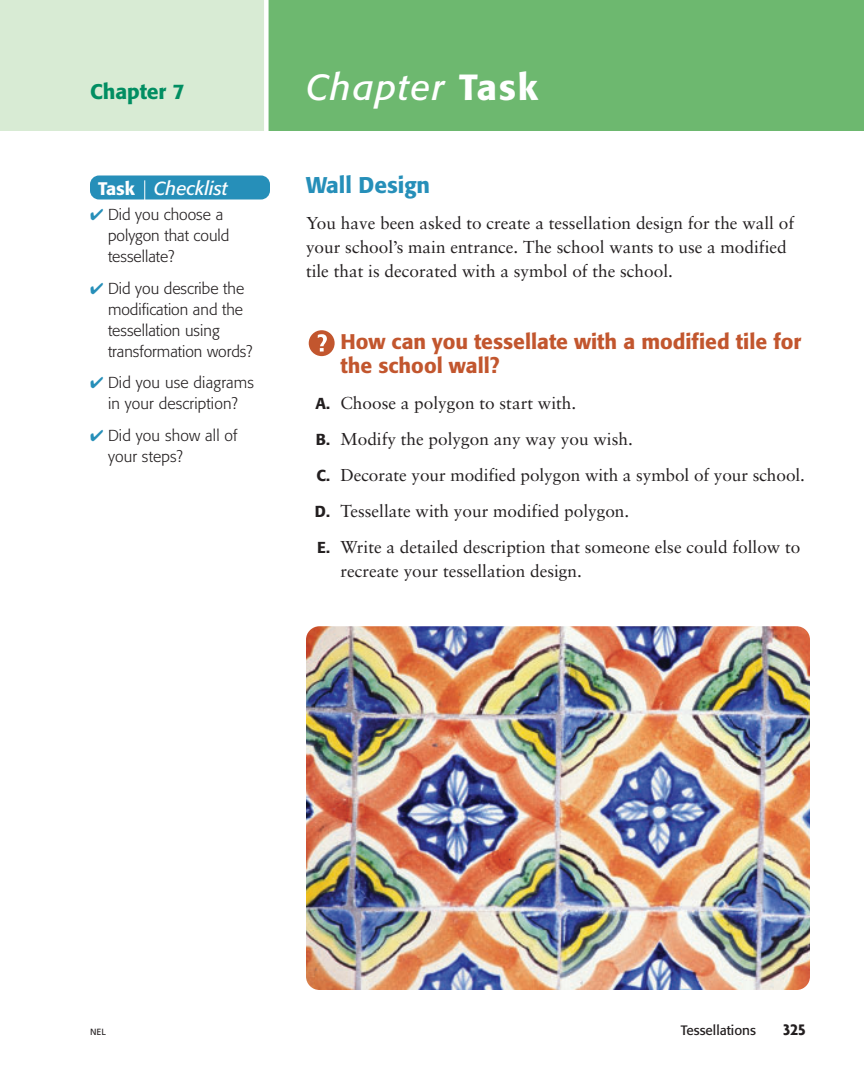
<style>
.page{position:relative;width:864px;height:1080px;background:#fff}
.page>*{position:absolute;margin:0;border:0;box-sizing:border-box;transform-origin:0 0}
.t1{font:italic 36px "Formata";letter-spacing:.05em;color:#fff}
.t2{font:500 22.5px "Formata";color:#268fb9}
.t3{font:500 21px/24px "Formata";color:#c2562e}
.t4{font:500 21px "Formata";color:#018e62}
.t5{font:italic 18.75px "Formata";color:#fff}
.t6{font:17.25px/36px "Sabon";color:#231f20}
.t7{font:700 16.5px "Agenda";color:#231f20}
.t8{font:300 15.75px/21px "Formata";color:#231f20}
.t9{font:13.5px "Formata";color:#231f20}
.t10{font:9px "Frutiger";color:#231f20}
.s1{font-weight:500;font-style:normal}
.s2{font-weight:500;font-style:normal;font-size:18px}
.s3{color:#268fb9}
.s4{font-family:"Formata";font-weight:500;font-size:15.75px}
</style>
<div class="page">
<img style="left:0;top:0;width:864px;height:990px">
<p class="t4" style="left:90px;top:82px;width:96px">Chapter 7</p>
<h1 class="t1" style="left:306px;top:71px;width:234px">Chapter <span class="s1">Task</span></h1>
<p class="t5" style="left:98px;top:180px;width:131px"><span class="s2">Task</span> Checklist</p>
<p class="t8" style="left:108px;top:205px;width:123px;text-indent:-18px"><span class="s3">✔</span> Did you choose a polygon that could tessellate?</p>
<p class="t8" style="left:108px;top:279px;width:146px;text-indent:-18px"><span class="s3">✔</span> Did you describe the modification and the tessellation using transformation words?</p>
<p class="t8" style="left:90px;top:373px;width:166px;text-align:center"><span class="s3">✔</span> Did you use diagrams in your description?</p>
<p class="t8" style="left:108px;top:426px;width:131px;text-indent:-18px"><span class="s3">✔</span> Did you show all of your steps?</p>
<h2 class="t2" style="left:306px;top:175px;width:126px">Wall Design</h2>
<p class="t6" style="left:306px;top:213px;width:490px;line-height:24px">You have been asked to create a tessellation design for the wall of your school’s main entrance. The school wants to use a modified tile that is decorated with a symbol of the school.</p>
<p class="t3" style="left:340px;top:332px;width:462px">How can you tessellate with a modified tile for the school wall?</p>
<p class="t6" style="left:315px;top:387px;width:492px"><span class="s4">A.</span> Choose a polygon to start with.<br><span class="s4">B.</span> Modify the polygon any way you wish.<br><span class="s4">C.</span> Decorate your modified polygon with a symbol of your school.<br><span class="s4">D.</span> Tessellate with your modified polygon.<br><span class="s4">E.</span> Write a detailed description that someone else could follow to</p>
<p class="t6" style="left:340px;top:555px;width:243px">recreate your tessellation design.</p>
<p class="t10" style="left:90px;top:1028px;width:18px">NEL</p>
<p class="t9" style="left:681px;top:1024px;width:77px">Tessellations</p>
<p class="t7" style="left:783px;top:1023px;width:24px">325</p>
</div>
